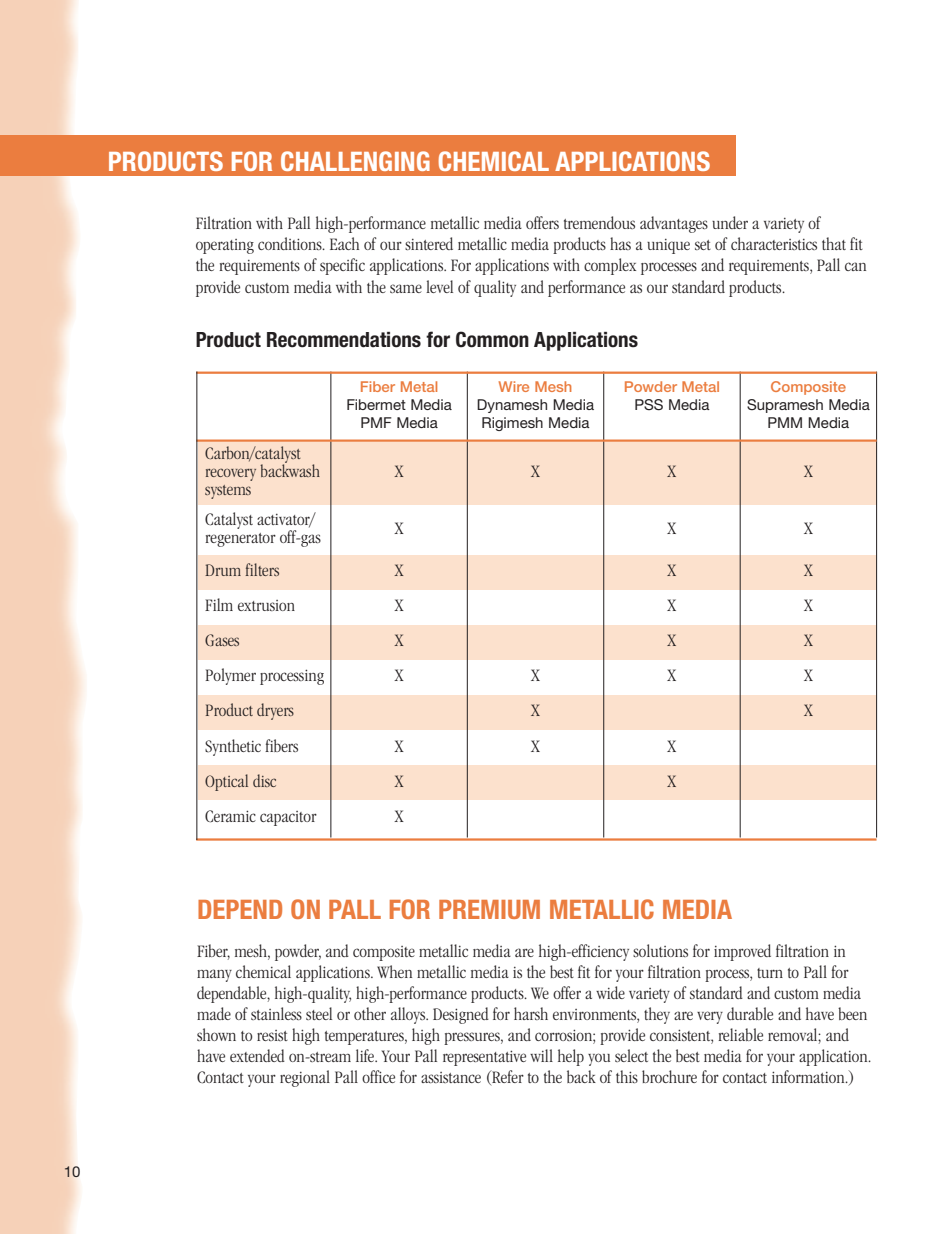
<style>
.page{position:relative;width:944px;height:1234px;background:#fff}
.page>*{position:absolute;margin:0;border:0;box-sizing:border-box;transform-origin:0 0}
.t1{font:700 condensed 27px "Helvetica Neue";color:#fff}
.t2{font:700 condensed 27px "Helvetica Neue";color:#eb7d3f}
.t3{font:700 condensed 21px "Helvetica Neue";color:#231f20}
.t4{font:300 condensed 18px/21px "ITC Garamond Std";color:#231f20}
.t5{font:15px/18px "Helvetica Neue";color:#231f20;text-align:center}
.t6{font:500 15px "Helvetica Neue";color:#eb7d3f}
</style>
<div class="page">
<div style="left:0;top:135px;width:735px;height:41px;background:#eb7d3f"></div>
<div style="left:199px;top:442px;width:132px;height:63px;background:#fce1cd"></div>
<div style="left:331px;top:442px;width:136px;height:63px;background:#fce1cd"></div>
<div style="left:467px;top:442px;width:137px;height:63px;background:#fce1cd"></div>
<div style="left:604px;top:442px;width:136px;height:63px;background:#fce1cd"></div>
<div style="left:740px;top:442px;width:137px;height:63px;background:#fce1cd"></div>
<div style="left:199px;top:555px;width:132px;height:35px;background:#fce1cd"></div>
<div style="left:331px;top:555px;width:136px;height:35px;background:#fce1cd"></div>
<div style="left:467px;top:555px;width:137px;height:35px;background:#fce1cd"></div>
<div style="left:604px;top:555px;width:136px;height:35px;background:#fce1cd"></div>
<div style="left:740px;top:555px;width:137px;height:35px;background:#fce1cd"></div>
<div style="left:199px;top:625px;width:132px;height:35px;background:#fce1cd"></div>
<div style="left:331px;top:625px;width:136px;height:35px;background:#fce1cd"></div>
<div style="left:467px;top:625px;width:137px;height:35px;background:#fce1cd"></div>
<div style="left:604px;top:625px;width:136px;height:35px;background:#fce1cd"></div>
<div style="left:740px;top:625px;width:137px;height:35px;background:#fce1cd"></div>
<div style="left:199px;top:695px;width:132px;height:35px;background:#fce1cd"></div>
<div style="left:331px;top:695px;width:136px;height:35px;background:#fce1cd"></div>
<div style="left:467px;top:695px;width:137px;height:35px;background:#fce1cd"></div>
<div style="left:604px;top:695px;width:136px;height:35px;background:#fce1cd"></div>
<div style="left:740px;top:695px;width:137px;height:35px;background:#fce1cd"></div>
<div style="left:199px;top:765px;width:132px;height:35px;background:#fce1cd"></div>
<div style="left:331px;top:765px;width:136px;height:35px;background:#fce1cd"></div>
<div style="left:467px;top:765px;width:137px;height:35px;background:#fce1cd"></div>
<div style="left:604px;top:765px;width:136px;height:35px;background:#fce1cd"></div>
<div style="left:740px;top:765px;width:137px;height:35px;background:#fce1cd"></div>
<hr style="left:331px;top:371px;width:1px;height:466px;background:#231f20">
<hr style="left:467px;top:371px;width:1px;height:466px;background:#231f20">
<hr style="left:603px;top:371px;width:1px;height:466px;background:#231f20">
<hr style="left:740px;top:371px;width:1px;height:466px;background:#231f20">
<hr style="left:876px;top:371px;width:1px;height:466px;background:#231f20">
<hr style="left:196px;top:838px;width:680px;height:2px;background:#eb7d3f">
<hr style="left:196px;top:439px;width:681px;height:2px;background:#eb7d3f">
<hr style="left:196px;top:371px;width:681px;height:3px;background:#eb7d3f">
<hr style="left:197px;top:371px;width:1px;height:468px;background:#231f20">
<h1 class="t1" style="left:108px;top:145px;width:604px">PRODUCTS FOR CHALLENGING CHEMICAL APPLICATIONS</h1>
<p class="t4" style="left:196px;top:214px;width:673px">Filtration with Pall high-performance metallic media offers tremendous advantages under a variety of operating conditions. Each of our sintered metallic media products has a unique set of characteristics that fit the requirements of specific applications. For applications with complex processes and requirements, Pall can provide custom media with the same level of quality and performance as our standard products.</p>
<p class="t3" style="left:196px;top:327px;width:444px">Product Recommendations for Common Applications</p>
<p class="t4" style="left:205px;top:446px;width:116px;line-height:18px">Carbon/catalyst recovery backwash systems</p>
<p class="t6" style="left:360px;top:381px;width:80px">Fiber Metal</p>
<p class="t5" style="left:346px;top:397px;width:107px">Fibermet Media<br>PMF Media</p>
<p class="t6" style="left:499px;top:381px;width:75px">Wire Mesh</p>
<p class="t5" style="left:477px;top:397px;width:119px;text-align:left">Dynamesh Media<br>Rigimesh Media</p>
<p class="t6" style="left:624px;top:381px;width:98px">Powder Metal</p>
<p class="t5" style="left:634px;top:397px;width:77px">PSS Media</p>
<p class="t6" style="left:771px;top:381px;width:77px">Composite</p>
<p class="t5" style="left:747px;top:397px;width:124px">Supramesh Media<br>PMM Media</p>
<p class="t4" style="left:395px;top:462px;width:10px">X</p>
<p class="t4" style="left:531px;top:462px;width:10px">X</p>
<p class="t4" style="left:668px;top:462px;width:10px">X</p>
<p class="t4" style="left:804px;top:462px;width:10px">X</p>
<p class="t4" style="left:205px;top:511px;width:117px;line-height:18px">Catalyst activator/ regenerator off-gas</p>
<p class="t4" style="left:395px;top:519px;width:10px">X</p>
<p class="t4" style="left:668px;top:519px;width:10px">X</p>
<p class="t4" style="left:804px;top:519px;width:10px">X</p>
<p class="t4" style="left:205px;top:561px;width:76px">Drum filters</p>
<p class="t4" style="left:395px;top:561px;width:10px">X</p>
<p class="t4" style="left:668px;top:561px;width:10px">X</p>
<p class="t4" style="left:804px;top:561px;width:10px">X</p>
<p class="t4" style="left:205px;top:596px;width:91px">Film extrusion</p>
<p class="t4" style="left:395px;top:596px;width:10px">X</p>
<p class="t4" style="left:668px;top:596px;width:10px">X</p>
<p class="t4" style="left:804px;top:596px;width:10px">X</p>
<p class="t4" style="left:205px;top:631px;width:36px">Gases</p>
<p class="t4" style="left:395px;top:631px;width:10px">X</p>
<p class="t4" style="left:668px;top:631px;width:10px">X</p>
<p class="t4" style="left:804px;top:631px;width:10px">X</p>
<p class="t4" style="left:205px;top:666px;width:120px">Polymer processing</p>
<p class="t4" style="left:395px;top:666px;width:10px">X</p>
<p class="t4" style="left:531px;top:666px;width:10px">X</p>
<p class="t4" style="left:668px;top:666px;width:10px">X</p>
<p class="t4" style="left:804px;top:666px;width:10px">X</p>
<p class="t4" style="left:205px;top:701px;width:90px">Product dryers</p>
<p class="t4" style="left:531px;top:701px;width:10px">X</p>
<p class="t4" style="left:804px;top:701px;width:10px">X</p>
<p class="t4" style="left:205px;top:736px;width:95px">Synthetic fibers</p>
<p class="t4" style="left:395px;top:736px;width:10px">X</p>
<p class="t4" style="left:531px;top:736px;width:10px">X</p>
<p class="t4" style="left:668px;top:736px;width:10px">X</p>
<p class="t4" style="left:205px;top:771px;width:73px">Optical disc</p>
<p class="t4" style="left:395px;top:771px;width:10px">X</p>
<p class="t4" style="left:668px;top:771px;width:10px">X</p>
<p class="t4" style="left:205px;top:806px;width:112px">Ceramic capacitor</p>
<p class="t4" style="left:395px;top:806px;width:10px">X</p>
<h1 class="t2" style="left:197px;top:893px;width:537px">DEPEND ON PALL FOR PREMIUM METALLIC MEDIA</h1>
<p class="t4" style="left:197px;top:941px;width:676px">Fiber, mesh, powder, and composite metallic media are high-efficiency solutions for improved filtration in many chemical applications. When metallic media is the best fit for your filtration process, turn to Pall for dependable, high-quality, high-performance products. We offer a wide variety of standard and custom media made of stainless steel or other alloys. Designed for harsh environments, they are very durable and have been shown to resist high temperatures, high pressures, and corrosion; provide consistent, reliable removal; and have extended on-stream life. Your Pall representative will help you select the best media for your application.<br>Contact your regional Pall office for assistance (Refer to the back of this brochure for contact information.)</p>
<p class="t5" style="left:64px;top:1163px;width:18px">10</p>
</div>
